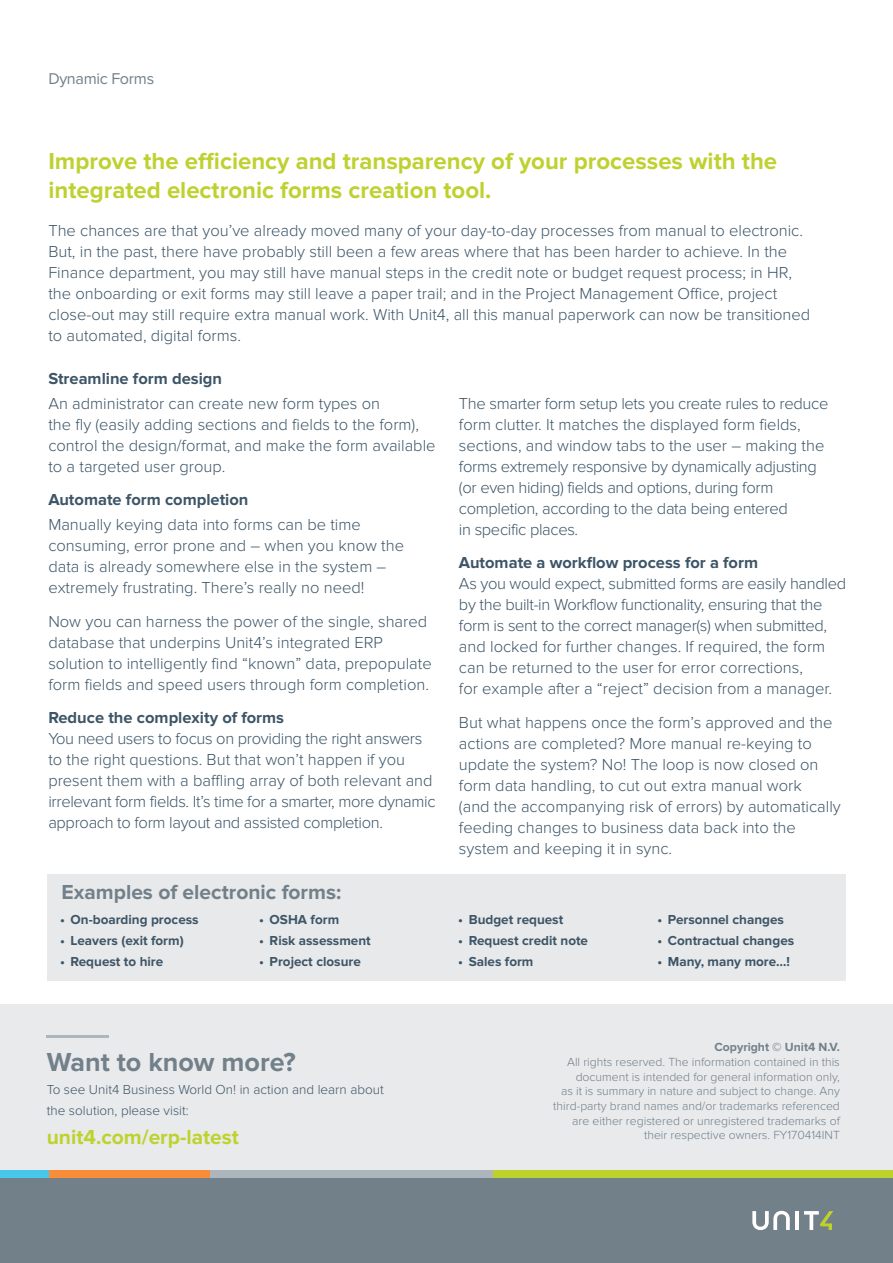
<style>
.page{position:relative;width:893px;height:1263px;background:#fff}
.page>*{position:absolute;margin:0;border:0;box-sizing:border-box;transform-origin:0 0}
.t1{font:700 27px "Proxima Nova";color:#72808a}
.t2{font:700 24px/28.5px "Proxima Nova";color:#bfd130}
.t3{font:700 21px "Proxima Nova";color:#72808a}
.t4{font:700 21px "Proxima Nova";color:#bfd22b}
.t5{font:300 16.5px/21px "Proxima Nova";color:#3d5567}
.t6{font:300 16.5px/21px "Proxima Nova";letter-spacing:-.02em;color:#3d5567}
.t7{font:700 16.5px "Proxima Nova";color:#3d5567}
.t8{font:16.2px "Proxima Nova";letter-spacing:-.02em;color:#72808a}
.t9{font:700 13.5px "Proxima Nova";color:#3d5567}
.t10{font:300 13.5px/21px "Proxima Nova";color:#3d5567}
.t11{font:300 12.15px/14.5px "Proxima Nova";color:#72808a;text-align:right}
.t12{font:700 12.15px "Proxima Nova";color:#72808a}
</style>
<div class="page">
<div style="left:0;top:1005px;width:893px;height:173px;background:#e8eaec"></div>
<div style="left:47px;top:874px;width:799px;height:106px;background:#e7e9ea"></div>
<div style="left:0;top:1178px;width:893px;height:85px;background:#72808a"></div>
<svg style="left:752px;top:1211px;width:38px;height:19px"></svg>
<hr style="left:795px;top:1211px;width:4px;height:19px;background:#fff">
<svg style="left:804px;top:1211px;width:29px;height:19px"></svg>
<div style="left:0;top:1171px;width:49px;height:7px;background:#48c7ed"></div>
<div style="left:49px;top:1171px;width:162px;height:7px;background:#f78d39"></div>
<div style="left:211px;top:1171px;width:283px;height:7px;background:#aeb6bd"></div>
<div style="left:494px;top:1171px;width:399px;height:7px;background:#bfd22b"></div>
<hr style="left:46px;top:1035px;width:63px;height:2px;background:#aeb6bd">
<p class="t8" style="left:48px;top:69px;width:107px">Dynamic Forms</p>
<h2 class="t2" style="left:48px;top:147px;width:730px">Improve the efficiency and transparency of your processes with the integrated electronic forms creation tool.</h2>
<p class="t5" style="left:48px;top:220px;width:763px">The chances are that you’ve already moved many of your day-to-day processes from manual to electronic.<br>But, in the past, there have probably still been a few areas where that has been harder to achieve. In the Finance department, you may still have manual steps in the credit note or budget request process; in HR, the onboarding or exit forms may still leave a paper trail; and in the Project Management Office, project close-out may still require extra manual work. With Unit4, all this manual paperwork can now be transitioned to automated, digital forms.</p>
<p class="t7" style="left:48px;top:369px;width:175px">Streamline form design</p>
<p class="t5" style="left:48px;top:393px;width:389px">An administrator can create new form types on<br>the fly (easily adding sections and fields to the form), control the design/format, and make the form available to a targeted user group.</p>
<p class="t7" style="left:48px;top:490px;width:202px">Automate form completion</p>
<p class="t5" style="left:48px;top:514px;width:357px">Manually keying data into forms can be time consuming, error prone and – when you know the data is already somewhere else in the system – extremely frustrating. There’s really no need!</p>
<p class="t5" style="left:48px;top:611px;width:385px">Now you can harness the power of the single, shared database that underpins Unit4’s integrated ERP solution to intelligently find “known” data, prepopulate form fields and speed users through form completion.</p>
<p class="t7" style="left:48px;top:707px;width:237px">Reduce the complexity of forms</p>
<p class="t6" style="left:48px;top:728px;width:389px">You need users to focus on providing the right answers to the right questions. But that won’t happen if you present them with a baffling array of both relevant and irrelevant form fields. It’s time for a smarter, more dynamic approach to form layout and assisted completion.</p>
<p class="t3" style="left:62px;top:880px;width:281px">Examples of electronic forms:</p>
<p class="t9" style="left:60px;top:912px;width:140px">• On-boarding process</p>
<p class="t9" style="left:60px;top:933px;width:125px">• Leavers (exit form)</p>
<p class="t9" style="left:60px;top:954px;width:105px">• Request to hire</p>
<p class="t9" style="left:259px;top:912px;width:82px">• OSHA form</p>
<p class="t9" style="left:259px;top:933px;width:113px">• Risk assessment</p>
<p class="t9" style="left:259px;top:954px;width:103px">• Project closure</p>
<p class="t6" style="left:459px;top:394px;width:371px">The smarter form setup lets you create rules to reduce form clutter. It matches the displayed form fields, sections, and window tabs to the user – making the forms extremely responsive by dynamically adjusting (or even hiding) fields and options, during form completion, according to the data being entered<br>in specific places.</p>
<p class="t7" style="left:459px;top:553px;width:301px">Automate a workflow process for a form</p>
<p class="t6" style="left:459px;top:573px;width:389px">As you would expect, submitted forms are easily handled by the built-in Workflow functionality, ensuring that the form is sent to the correct manager(s) when submitted, and locked for further changes. If required, the form can be returned to the user for error corrections,<br>for example after a “reject” decision from a manager.</p>
<p class="t5" style="left:459px;top:712px;width:383px">But what happens once the form’s approved and the actions are completed? More manual re-keying to update the system? No! The loop is now closed on form data handling, to cut out extra manual work<br>(and the accompanying risk of errors) by automatically feeding changes to business data back into the system and keeping it in sync.</p>
<p class="t9" style="left:458px;top:912px;width:107px">• Budget request</p>
<p class="t9" style="left:458px;top:933px;width:131px">• Request credit note</p>
<p class="t9" style="left:458px;top:954px;width:77px">• Sales form</p>
<p class="t9" style="left:657px;top:912px;width:128px">• Personnel changes</p>
<p class="t9" style="left:657px;top:933px;width:138px">• Contractual changes</p>
<p class="t9" style="left:657px;top:954px;width:134px">• Many, many more…!</p>
<h1 class="t1" style="left:47px;top:1046px;width:251px">Want to know more?</h1>
<p class="t10" style="left:47px;top:1079px;width:339px">To see Unit4 Business World On! in action and learn about the solution, please visit:</p>
<p class="t4" style="left:47px;top:1125px;width:194px">unit4.com/erp-latest</p>
<p class="t12" style="left:715px;top:1040px;width:127px">Copyright © Unit4 N.V.</p>
<p class="t11" style="left:553px;top:1055px;width:288px">All rights reserved. The information contained in this document is intended for general information only,<br>as it is summary in nature and subject to change. Any third-party brand names and/or trademarks referenced are either registered or unregistered trademarks of their respective owners. FY170414INT</p>
</div>
